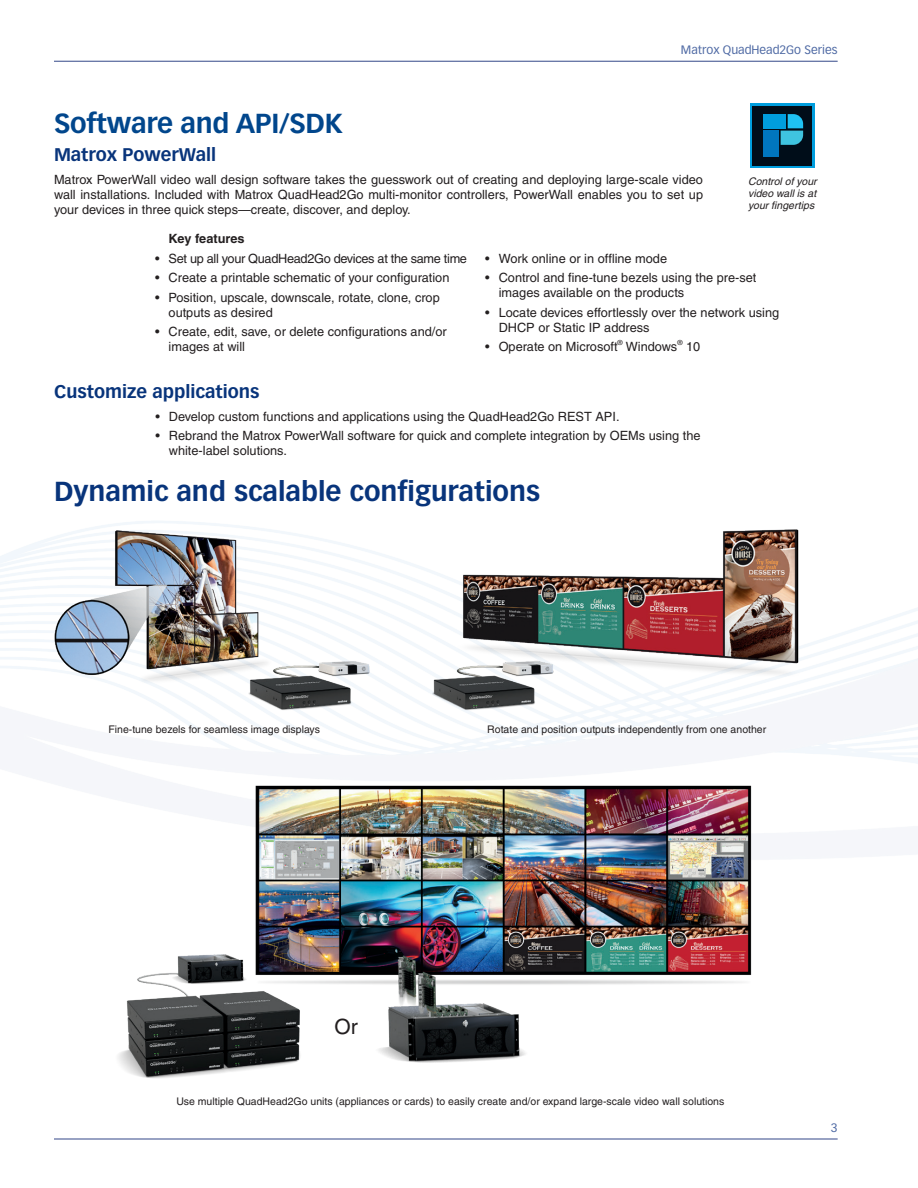
<style>
.page{position:relative;width:918px;height:1188px;background:#fff}
.page>*{position:absolute;margin:0;border:0;box-sizing:border-box;transform-origin:0 0}
.t1{font:700 27px "Vectora LH";color:#08347b}
.t2{font:700 27px "Vectora LH";letter-spacing:-.01em;color:#01468c}
.t3{font:21px "Helvetica";color:#231f20}
.t4{font:700 18px "Vectora LH";color:#08347b}
.t5{font:12.75px/15px "Helvetica";color:#231f20}
.t6{font:12.75px "Helvetica";letter-spacing:-.025em;color:#231f20}
.t7{font:700 12.75px "Helvetica";color:#231f20}
.t8{font:12px "Vectora LH";color:#4f6aa4}
.t9{font:10.5px "Helvetica";color:#231f20}
.t10{font:italic 10.5px/12px "Helvetica";color:#231f20;text-align:justify}
</style>
<div class="page">
<hr style="left:54px;top:61px;width:784px;height:1px;background:#4a5c96">
<hr style="left:54px;top:1138px;width:784px;height:2px;background:#4a5c96">
<img style="left:34px;top:523px;width:342px;height:195px">
<img style="left:376px;top:529px;width:432px;height:189px">
<div style="left:750px;top:103px;width:65px;height:65px;background:#009ede"></div>
<div style="left:752px;top:106px;width:60px;height:60px;background:#000d19"></div>
<div style="left:763px;top:131px;width:15px;height:26px;background:#0076bf"></div>
<div style="left:763px;top:114px;width:22px;height:14px;background:#009ede"></div>
<svg style="left:781px;top:114px;width:22px;height:31px"></svg>
<img style="left:53px;top:770px;width:799px;height:308px">
<p class="t8" style="left:681px;top:43px;width:158px">Matrox QuadHead2Go Series</p>
<h1 class="t2" style="left:54px;top:107px;width:290px">Software and API/SDK</h1>
<h3 class="t4" style="left:54px;top:144px;width:164px">Matrox PowerWall</h3>
<p class="t5" style="left:54px;top:172px;width:651px;text-align:justify">Matrox PowerWall video wall design software takes the guesswork out of creating and deploying large-scale video wall installations. Included with Matrox QuadHead2Go multi-monitor controllers, PowerWall enables you to set up your devices in three quick steps—create, discover, and deploy.</p>
<p class="t7" style="left:169px;top:231px;width:78px">Key features</p>
<p class="t6" style="left:155px;top:251px;width:313px">• Set up all your QuadHead2Go devices at the same time</p>
<p class="t5" style="left:155px;top:270px;width:296px">• Create a printable schematic of your configuration</p>
<p class="t5" style="left:169px;top:290px;width:273px;text-indent:-14px">• Position, upscale, downscale, rotate, clone, crop outputs as desired</p>
<p class="t5" style="left:169px;top:324px;width:280px;text-indent:-14px">• Create, edit, save, or delete configurations and/or images at will</p>
<p class="t10" style="left:748px;top:175px;width:70px">Control of your video wall is at your fingertips</p>
<p class="t5" style="left:485px;top:251px;width:183px">• Work online or in offline mode</p>
<p class="t5" style="left:499px;top:270px;width:259px;text-indent:-14px">• Control and fine-tune bezels using the pre-set images available on the products</p>
<p class="t5" style="left:499px;top:305px;width:282px;text-indent:-14px">• Locate devices effortlessly over the network using<br>DHCP or Static IP address</p>
<p class="t5" style="left:485px;top:339px;width:217px">• Operate on Microsoft<sup>®</sup> Windows<sup>®</sup> 10</p>
<h3 class="t4" style="left:54px;top:381px;width:207px">Customize applications</h3>
<p class="t5" style="left:155px;top:409px;width:466px">• Develop custom functions and applications using the QuadHead2Go REST API.</p>
<p class="t5" style="left:169px;top:428px;width:533px;text-indent:-14px">• Rebrand the Matrox PowerWall software for quick and complete integration by OEMs using the white-label solutions.</p>
<h1 class="t1" style="left:54px;top:475px;width:488px">Dynamic and scalable configurations</h1>
<p class="t9" style="left:108px;top:724px;width:213px">Fine-tune bezels for seamless image displays</p>
<p class="t9" style="left:487px;top:724px;width:280px">Rotate and position outputs independently from one another</p>
<h2 class="t3" style="left:335px;top:1015px;width:25px">Or</h2>
<p class="t9" style="left:176px;top:1095px;width:549px">Use multiple QuadHead2Go units (appliances or cards) to easily create and/or expand large-scale video wall solutions</p>
<p class="t8" style="left:831px;top:1120px;width:8px">3</p>
</div>
